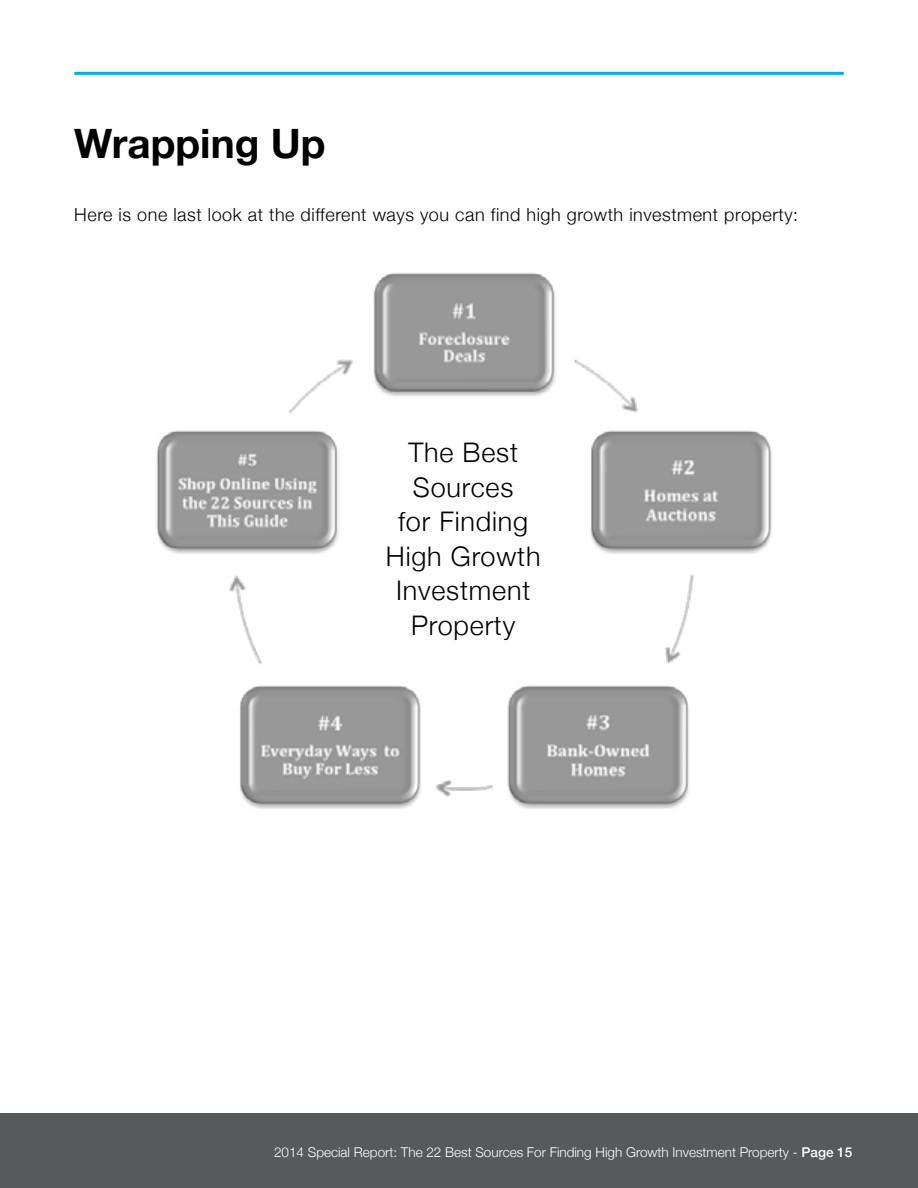
<style>
.page{position:relative;width:918px;height:1188px;background:#fff}
.page>*{position:absolute;margin:0;border:0;box-sizing:border-box;transform-origin:0 0}
.t1{font:700 40.5px "Helvetica Neue";color:#000}
.t2{font:300 27px/34.5px "Helvetica Neue";letter-spacing:.03em;color:#000;text-align:center}
.t3{font:300 18px "Helvetica Neue";letter-spacing:.03em;color:#000}
.t4{font:300 13.5px "Helvetica Neue";color:#fff}
.s1{font-weight:500}
</style>
<div class="page">
<div style="left:0;top:1114px;width:918px;height:74px;background:#58595b"></div>
<hr style="left:74px;top:72px;width:770px;height:3px;background:#00aeef">
<img style="left:156px;top:273px;width:616px;height:536px">
<h1 class="t1" style="left:74px;top:112px;width:253px">Wrapping Up</h1>
<h3 class="t3" style="left:74px;top:200px;width:726px">Here is one last look at the different ways you can find high growth investment property:</h3>
<h2 class="t2" style="left:386px;top:434px;width:156px">The Best<br>Sources<br>for Finding<br>High Growth<br>Investment<br>Property</h2>
<p class="t4" style="left:274px;top:1141px;width:580px">2014 Special Report: The 22 Best Sources For Finding High Growth Investment Property - <span class="s1">Page 15</span></p>
</div>
